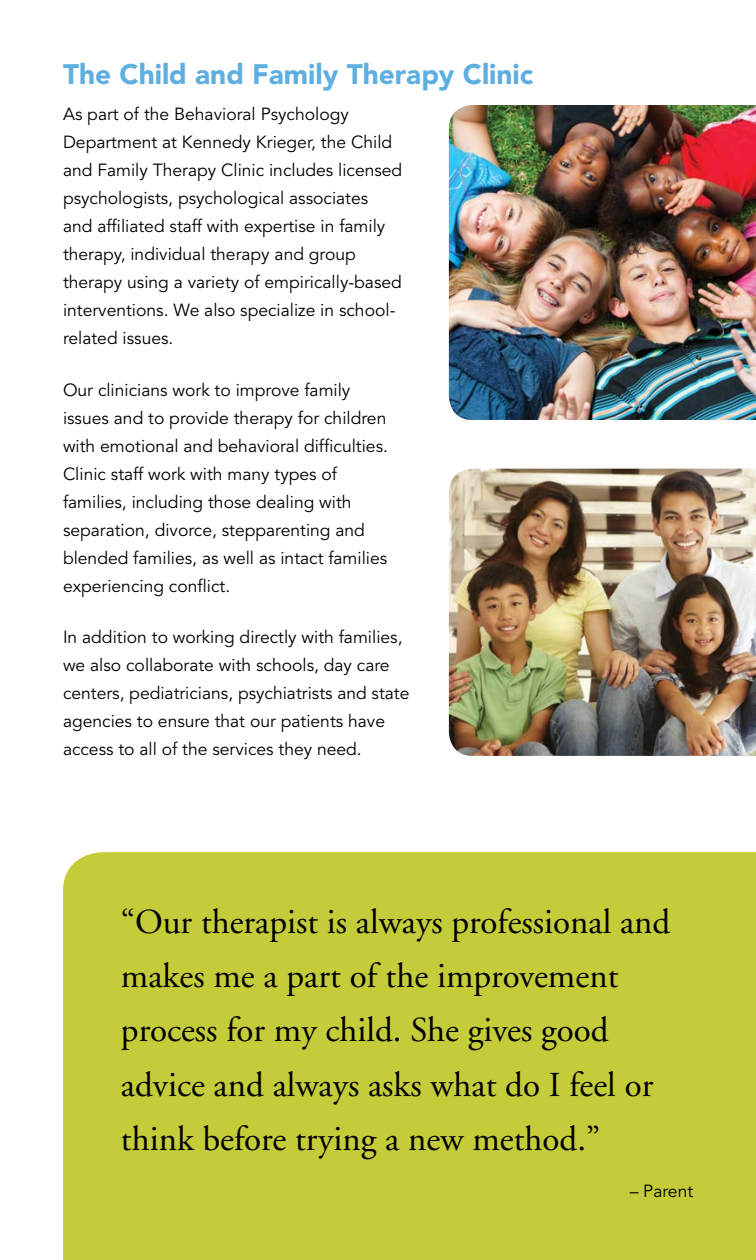
<style>
.page{position:relative;width:756px;height:1260px;background:#fff}
.page>*{position:absolute;margin:0;border:0;box-sizing:border-box;transform-origin:0 0}
.t1{font:35px/54.2px "Adobe Garamond";color:#000}
.t2{font:900 28px "Avenir";color:#5eaee0}
.t3{font:17.5px/28px "Avenir";color:#000}
</style>
<div class="page">
<div style="left:63px;top:852px;width:693px;height:408px;background:#c5cc3a"></div>
<img style="left:449px;top:469px;width:307px;height:287px">
<img style="left:449px;top:105px;width:307px;height:315px">
<h2 class="t2" style="left:63px;top:58px;width:472px">The Child and Family Therapy Clinic</h2>
<p class="t3" style="left:63px;top:101px;width:341px">As part of the Behavioral Psychology Department at Kennedy Krieger, the Child and Family Therapy Clinic includes licensed psychologists, psychological associates<br>and affiliated staff with expertise in family therapy, individual therapy and group therapy using a variety of empirically-based interventions. We also specialize in school&shy;related issues.</p>
<p class="t3" style="left:63px;top:376px;width:326px">Our clinicians work to improve family issues and to provide therapy for children with emotional and behavioral difficulties.<br>Clinic staff work with many types of families, including those dealing with separation, divorce, stepparenting and blended families, as well as intact families experiencing conflict.</p>
<p class="t3" style="left:63px;top:624px;width:348px">In addition to working directly with families, we also collaborate with schools, day care centers, pediatricians, psychiatrists and state agencies to ensure that our patients have access to all of the services they need.</p>
<h1 class="t1" style="left:121px;top:896px;width:551px">“Our therapist is always professional and makes me a part of the improvement process for my child. She gives good advice and always asks what do I feel or think before trying a new method.”</h1>
<p class="t3" style="left:630px;top:1178px;width:65px">– Parent</p>
</div>
